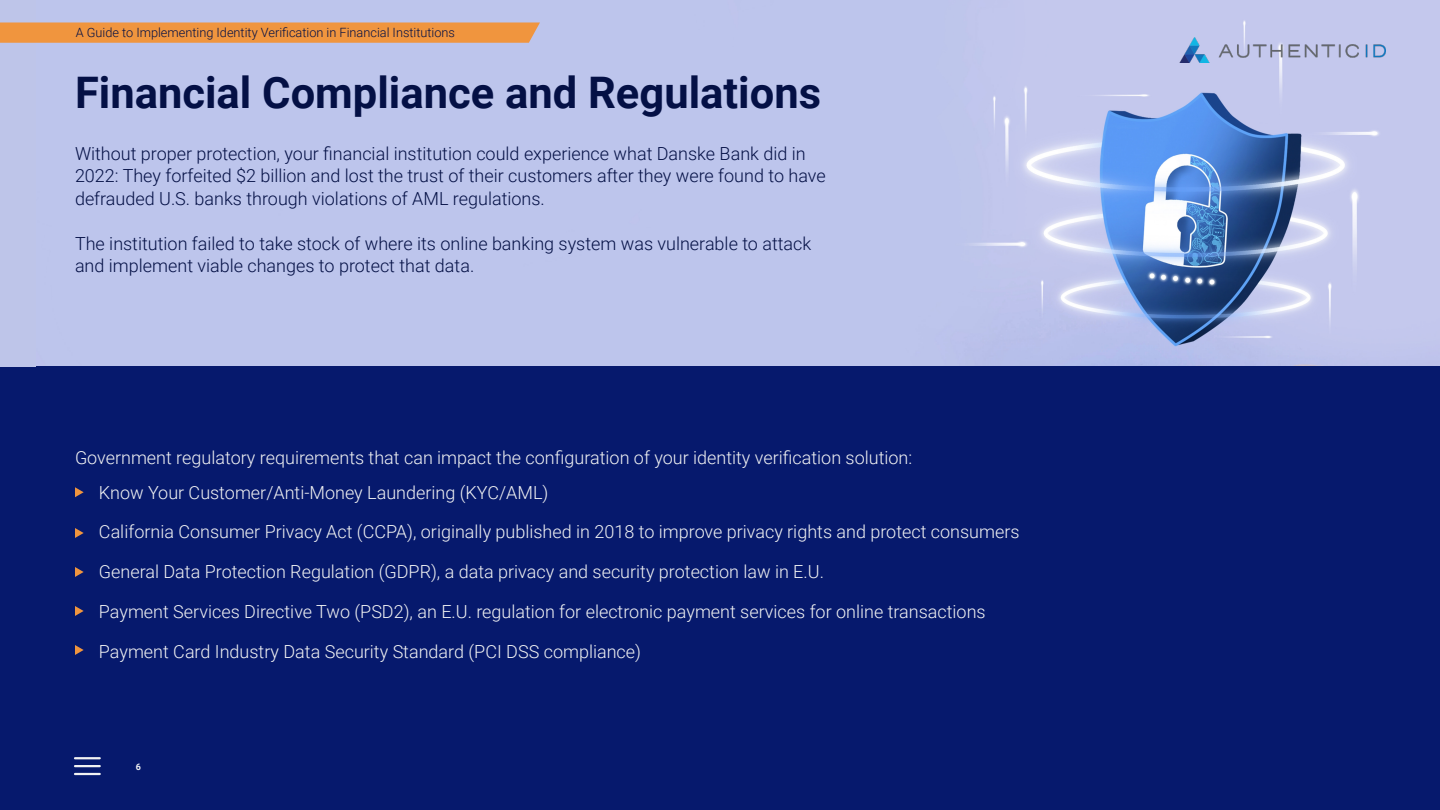
<style>
.page{position:relative;width:1440px;height:810px;background:#fff}
.page>*{position:absolute;margin:0;border:0;box-sizing:border-box;transform-origin:0 0}
.t1{font:700 43.5px "Roboto";color:#041045}
.t2{font:300 18px/35.2px "Roboto";color:#f1f2f3}
.t3{font:300 18px/22.5px "Roboto";color:#041045}
.t4{font:300 12.75px "Roboto";color:#041045}
.t5{font:700 9px "Roboto";color:#f1f2f3}
</style>
<div class="page">
<img style="left:36px;top:0;width:1404px;height:367px">
<div style="left:0;top:367px;width:1440px;height:443px;background:#06196d"></div>
<hr style="left:75px;top:757px;width:25px;height:2px;background:#f1f2f3">
<hr style="left:75px;top:765px;width:25px;height:2px;background:#f1f2f3">
<hr style="left:75px;top:773px;width:25px;height:2px;background:#f1f2f3">
<div style="left:0;top:0;width:36px;height:367px;background:#bec5e9"></div>
<svg style="left:75px;top:487px;width:9px;height:10px"></svg>
<svg style="left:75px;top:528px;width:9px;height:10px"></svg>
<svg style="left:75px;top:567px;width:9px;height:10px"></svg>
<svg style="left:75px;top:606px;width:9px;height:10px"></svg>
<svg style="left:75px;top:645px;width:9px;height:10px"></svg>
<svg style="left:0;top:22px;width:540px;height:21px;background:#ed9745"></svg>
<img style="left:1179px;top:37px;width:207px;height:25px">
<p class="t4" style="left:76px;top:23px;width:381px">A Guide to Implementing Identity Verification in Financial Institutions</p>
<h1 class="t1" style="left:75px;top:62px;width:748px">Financial Compliance and Regulations</h1>
<p class="t3" style="left:75px;top:142px;width:752px">Without proper protection, your financial institution could experience what Danske Bank did in<br>2022: They forfeited $2 billion and lost the trust of their customers after they were found to have defrauded U.S. banks through violations of AML regulations.</p>
<p class="t3" style="left:75px;top:232px;width:738px">The institution failed to take stock of where its online banking system was vulnerable to attack and implement viable changes to protect that data.</p>
<p class="t2" style="left:99px;top:439px;width:815px;text-indent:-24px">Government regulatory requirements that can impact the configuration of your identity verification solution:<br>Know Your Customer/Anti-Money Laundering (KYC/AML)</p>
<p class="t2" style="left:99px;top:514px;width:922px">California Consumer Privacy Act (CCPA), originally published in 2018 to improve privacy rights and protect consumers</p>
<p class="t2" style="left:99px;top:554px;width:726px">General Data Protection Regulation (GDPR), a data privacy and security protection law in E.U.</p>
<p class="t2" style="left:99px;top:593px;width:888px">Payment Services Directive Two (PSD2), an E.U. regulation for electronic payment services for online transactions</p>
<p class="t2" style="left:99px;top:633px;width:544px">Payment Card Industry Data Security Standard (PCI DSS compliance)</p>
<p class="t5" style="left:136px;top:760px;width:7px">6</p>
</div>
